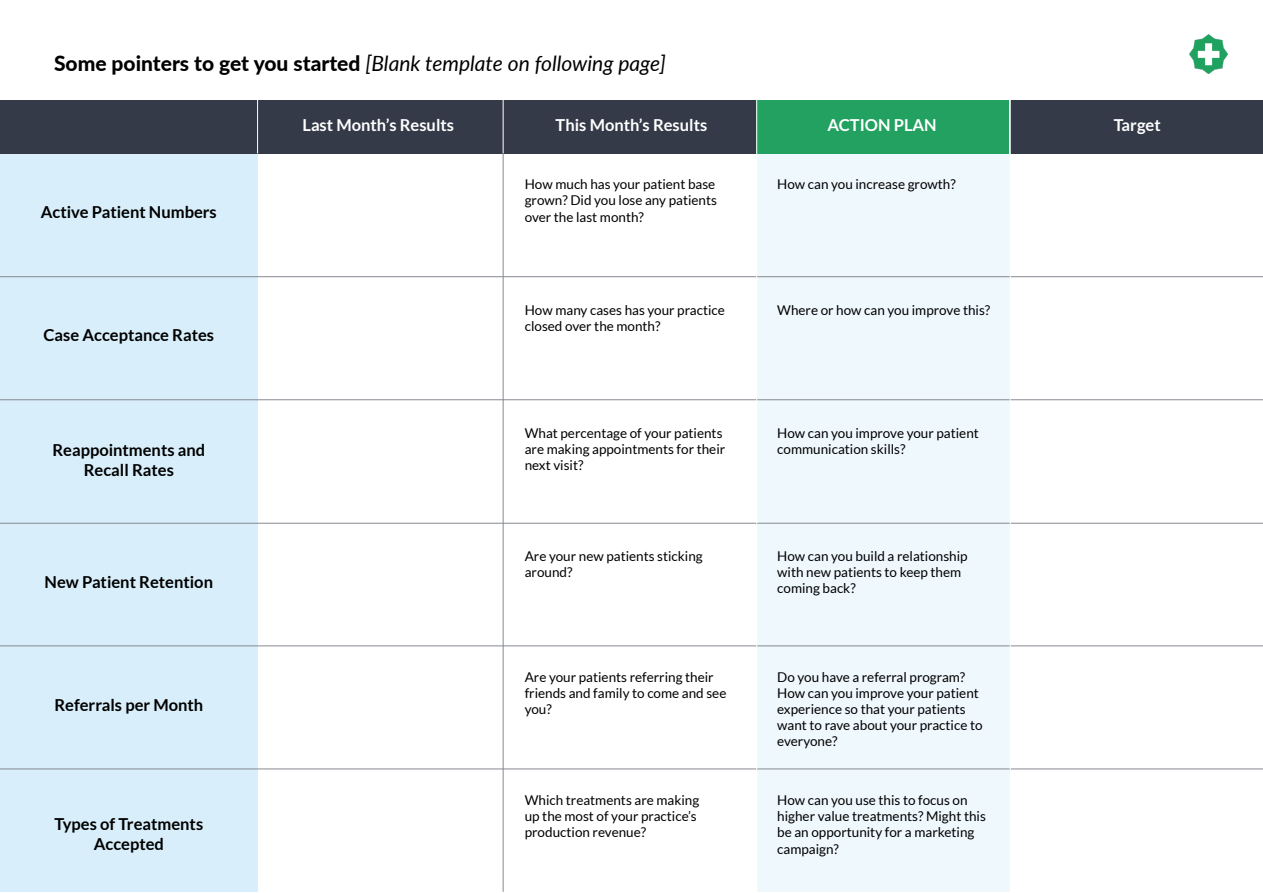
<style>
.page{position:relative;width:1263px;height:893px;background:#fff}
.page>*{position:absolute;margin:0;border:0;box-sizing:border-box;transform-origin:0 0}
.t1{font:italic 21px "Lato";color:#000}
.t2{font:700 16.5px/19.8px "Lato";color:#000;text-align:center}
.t3{font:700 16.5px "Lato";color:#fff}
.t4{font:13.5px/16.2px "Lato";color:#000}
.s1{font-weight:800;font-style:normal}
</style>
<div class="page">
<div style="left:757px;top:100px;width:253px;height:792px;background:#eff8fd"></div>
<div style="left:0;top:100px;width:258px;height:792px;background:#d8eefa"></div>
<div style="left:0;top:100px;width:756px;height:53px;background:#343a48"></div>
<div style="left:1010px;top:100px;width:253px;height:53px;background:#343a48"></div>
<div style="left:756px;top:100px;width:253px;height:53px;background:#23a161"></div>
<hr style="left:0;top:276px;width:1263px;height:1px;background:#858991">
<hr style="left:0;top:399px;width:1263px;height:1px;background:#858991">
<hr style="left:0;top:523px;width:1263px;height:1px;background:#858991">
<hr style="left:0;top:646px;width:1263px;height:1px;background:#858991">
<hr style="left:0;top:769px;width:1263px;height:1px;background:#858991">
<hr style="left:756px;top:100px;width:1px;height:793px;background:#fff">
<hr style="left:1010px;top:100px;width:1px;height:793px;background:#fff">
<hr style="left:503px;top:100px;width:1px;height:53px;background:#fff">
<hr style="left:257px;top:100px;width:1px;height:53px;background:#fff">
<hr style="left:503px;top:153px;width:1px;height:739px;background:#858991">
<img style="left:1190px;top:35px;width:38px;height:38px">
<h1 class="t1" style="left:54px;top:48px;width:613px"><span class="s1">Some pointers to get you started</span> [Blank template on following page]</h1>
<p class="t2" style="left:41px;top:202px;width:178px">Active Patient Numbers</p>
<p class="t2" style="left:44px;top:325px;width:172px">Case Acceptance Rates</p>
<p class="t2" style="left:52px;top:440px;width:154px">Reappointments and<br>Recall Rates</p>
<p class="t2" style="left:45px;top:572px;width:170px">New Patient Retention</p>
<p class="t2" style="left:54px;top:695px;width:150px">Referrals per Month</p>
<p class="t2" style="left:54px;top:814px;width:150px">Types of Treatments<br>Accepted</p>
<p class="t3" style="left:302px;top:116px;width:153px">Last Month’s Results</p>
<p class="t3" style="left:556px;top:116px;width:153px">This Month’s Results</p>
<p class="t3" style="left:827px;top:116px;width:111px">ACTION PLAN</p>
<p class="t3" style="left:1114px;top:116px;width:48px">Target</p>
<p class="t4" style="left:525px;top:176px;width:194px;text-align:justify">How much has your patient base grown? Did you lose any patients over the last month?</p>
<p class="t4" style="left:525px;top:302px;width:202px">How many cases has your practice closed over the month?</p>
<p class="t4" style="left:525px;top:425px;width:202px">What percentage of your patients are making appointments for their next visit?</p>
<p class="t4" style="left:525px;top:548px;width:180px">Are your new patients sticking around?</p>
<p class="t4" style="left:525px;top:668px;width:203px">Are your patients referring their friends and family to come and see you?</p>
<p class="t4" style="left:525px;top:792px;width:176px">Which treatments are making up the most of your practice’s production revenue?</p>
<p class="t4" style="left:777px;top:176px;width:180px">How can you increase growth?</p>
<p class="t4" style="left:777px;top:302px;width:214px">Where or how can you improve this?</p>
<p class="t4" style="left:777px;top:425px;width:203px">How can you improve your patient communication skills?</p>
<p class="t4" style="left:777px;top:548px;width:192px">How can you build a relationship with new patients to keep them coming back?</p>
<p class="t4" style="left:777px;top:668px;width:207px">Do you have a referral program?<br>How can you improve your patient experience so that your patients want to rave about your practice to everyone?</p>
<p class="t4" style="left:777px;top:792px;width:210px">How can you use this to focus on higher value treatments? Might this be an opportunity for a marketing campaign?</p>
</div>
